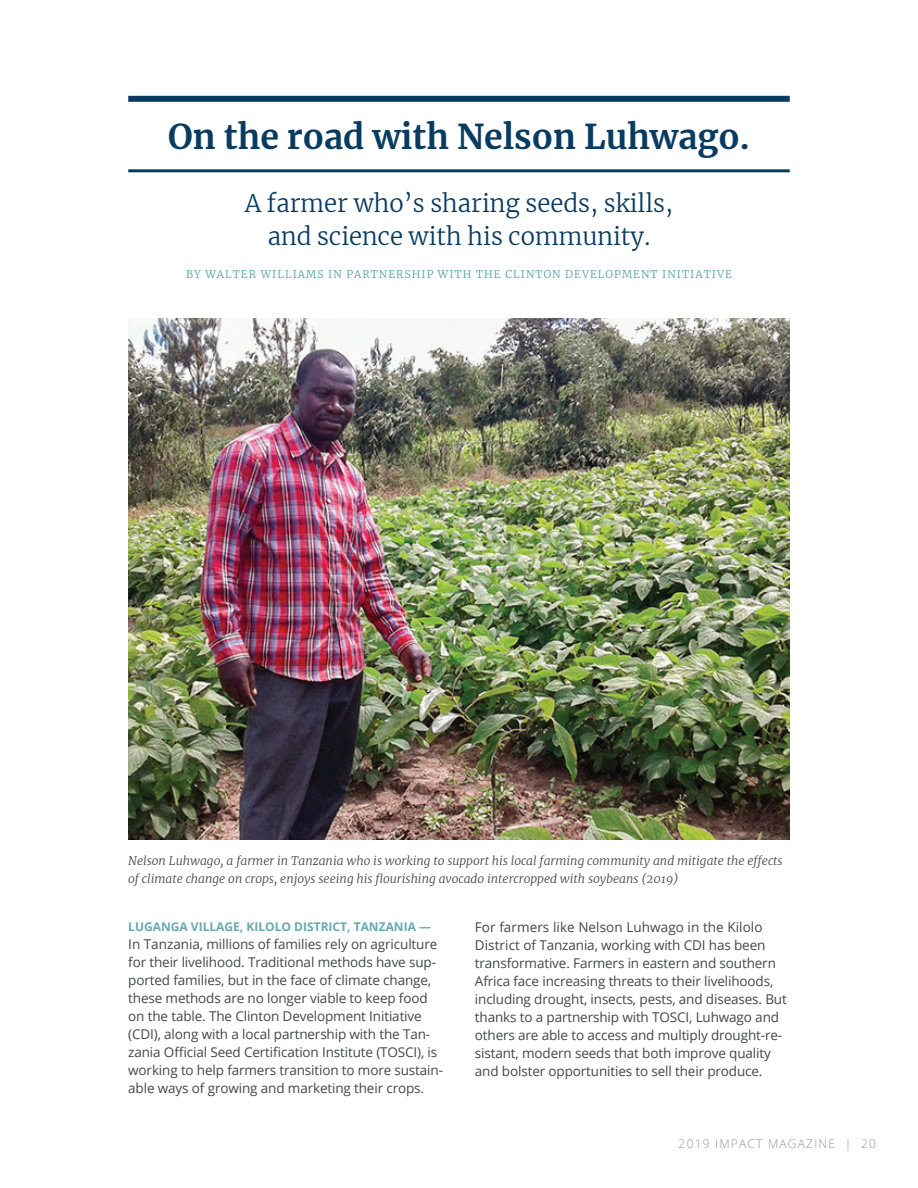
<style>
.page{position:relative;width:918px;height:1188px;background:#fff}
.page>*{position:absolute;margin:0;border:0;box-sizing:border-box;transform-origin:0 0}
.t1{font:700 33.75px "Merriweather";color:#083b60}
.t2{font:300 24px/33px "Merriweather";color:#083b60;text-align:center}
.t3{font:13.5px/18px "Open Sans";letter-spacing:-.01em;color:#454647}
.t4{font:italic 300 12px/18px "Merriweather";color:#454647}
.t5{font:700 12px "Open Sans";color:#67a9ae}
.t6{font:300 12px "Open Sans";letter-spacing:.1em;color:#939598}
.t7{font:300 10.5px "Merriweather";letter-spacing:.1em;color:#529fa4}
</style>
<div class="page">
<img style="left:128px;top:318px;width:662px;height:522px">
<div style="left:128px;top:96px;width:662px;height:6px;background:#083b60"></div>
<hr style="left:128px;top:169px;width:662px;height:3px;background:#083b60">
<h1 class="t1" style="left:168px;top:113px;width:583px">On the road with Nelson Luhwago.</h1>
<h2 class="t2" style="left:245px;top:186px;width:430px">A farmer who’s sharing seeds, skills, and science with his community.</h2>
<p class="t7" style="left:186px;top:267px;width:547px">BY WALTER WILLIAMS IN PARTNERSHIP WITH THE CLINTON DEVELOPMENT INITIATIVE</p>
<p class="t4" style="left:128px;top:851px;width:656px">Nelson Luhwago, a farmer in Tanzania who is working to support his local farming community and mitigate the effects of climate change on crops, enjoys seeing his flourishing avocado intercropped with soybeans (2019)</p>
<p class="t5" style="left:128px;top:918px;width:304px">LUGANGA VILLAGE, KILOLO DISTRICT, TANZANIA —</p>
<p class="t3" style="left:128px;top:935px;width:316px">In Tanzania, millions of families rely on agriculture for their livelihood. Traditional methods have sup&shy;ported families, but in the face of climate change, these methods are no longer viable to keep food on the table. The Clinton Development Initiative (CDI), along with a local partnership with the Tan&shy;zania Official Seed Certification Institute (TOSCI), is working to help farmers transition to more sustain&shy;able ways of growing and marketing their crops.</p>
<p class="t3" style="left:475px;top:918px;width:313px">For farmers like Nelson Luhwago in the Kilolo District of Tanzania, working with CDI has been transformative. Farmers in eastern and southern Africa face increasing threats to their livelihoods, including drought, insects, pests, and diseases. But thanks to a partnership with TOSCI, Luhwago and others are able to access and multiply drought-re&shy;sistant, modern seeds that both improve quality and bolster opportunities to sell their produce.</p>
<p class="t6" style="left:679px;top:1135px;width:199px">2019 IMPACT MAGAZINE | 20</p>
</div>
